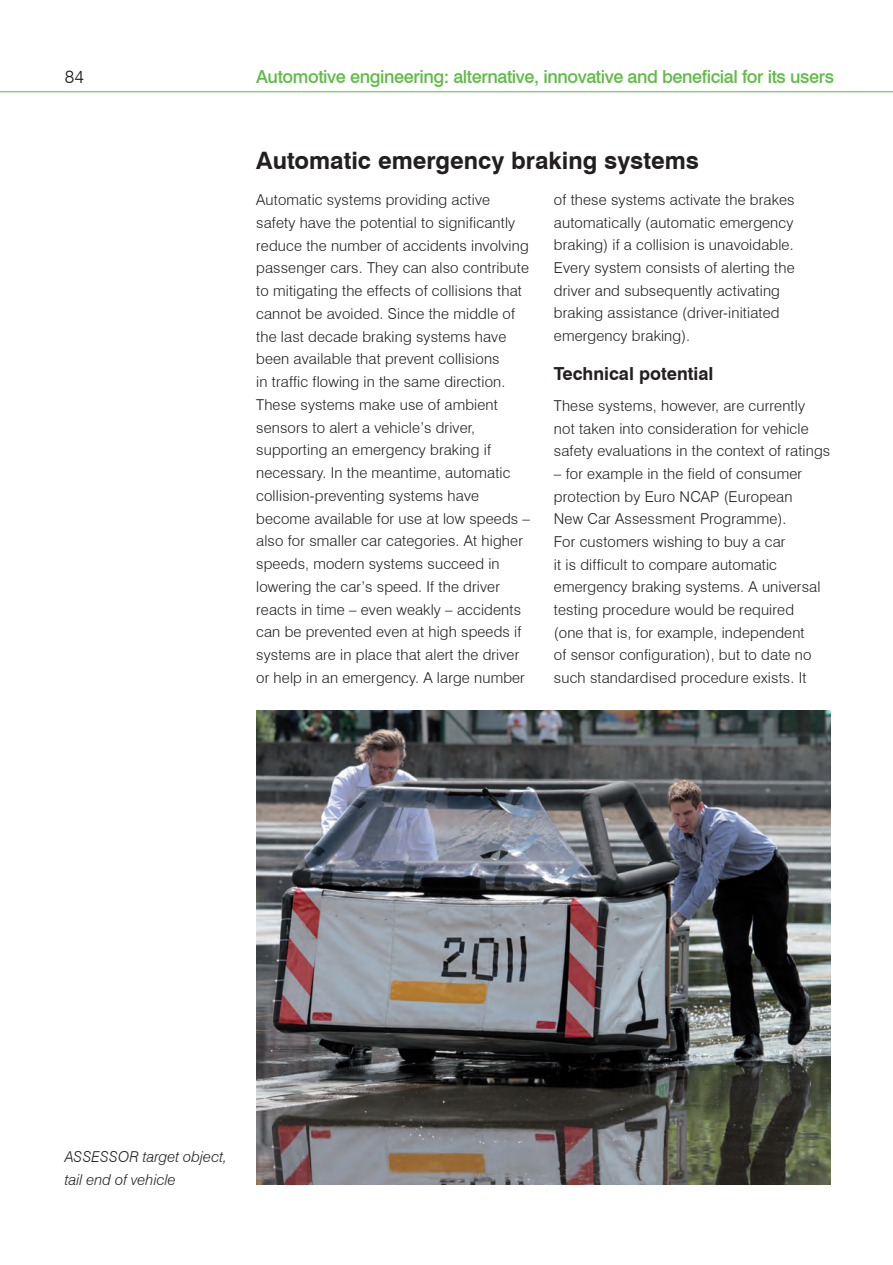
<style>
.page{position:relative;width:893px;height:1265px;background:#fff}
.page>*{position:absolute;margin:0;border:0;box-sizing:border-box;transform-origin:0 0}
.t1{font:700 24px "Swiss 721 BT";color:#231f20}
.t2{font:500 18px "Swiss 721 BT";letter-spacing:-.025em;color:#60bb46}
.Titel-3{font:700 18px "Swiss 721 BT";color:#231f20}
.t3{font:300 18px "Swiss 721 BT";color:#231f20}
.Text{font:300 15px/22.8px "Swiss 721 BT";letter-spacing:.01em;color:#231f20}
.t4{font:italic 300 15px/22.5px "Swiss 721 BT";color:#231f20}
</style>
<div class="page">
<hr style="left:0;top:91px;width:893px;height:1px;background:#95c888">
<img style="left:256px;top:710px;width:574px;height:474px">
<p class="t3" style="left:65px;top:66px;width:21px">84</p>
<p class="t2" style="left:256px;top:66px;width:579px">Automotive engineering: alternative, innovative and beneficial for its users</p>
<h1 class="t1" style="left:256px;top:146px;width:444px">Automatic emergency braking systems</h1>
<p class="Text" style="left:256px;top:188px;width:275px">Automatic systems providing active safety have the potential to significantly reduce the number of accidents involving passenger cars. They can also contribute to mitigating the effects of collisions that cannot be avoided. Since the middle of the last decade braking systems have been available that prevent collisions<br>in traffic flowing in the same direction.<br>These systems make use of ambient sensors to alert a vehicle’s driver, supporting an emergency braking if necessary. In the meantime, automatic collision-preventing systems have become available for use at low speeds – also for smaller car categories. At higher speeds, modern systems succeed in lowering the car’s speed. If the driver reacts in time – even weakly – accidents can be prevented even at high speeds if systems are in place that alert the driver or help in an emergency. A large number</p>
<p class="Text" style="left:554px;top:188px;width:242px">of these systems activate the brakes automatically (automatic emergency braking) if a collision is unavoidable.<br>Every system consists of alerting the driver and subsequently activating braking assistance (driver-initiated emergency braking).</p>
<p class="Titel-3" style="left:554px;top:362px;width:161px">Technical potential</p>
<p class="Text" style="left:554px;top:394px;width:278px">These systems, however, are currently<br>not taken into consideration for vehicle safety evaluations in the context of ratings</p>
<p class="Text" style="left:554px;top:462px;width:268px">– for example in the field of consumer protection by Euro NCAP (European New Car Assessment Programme).<br>For customers wishing to buy a car<br>it is difficult to compare automatic emergency braking systems. A universal testing procedure would be required (one that is, for example, independent of sensor configuration), but to date no such standardised procedure exists. It</p>
<p class="t4" style="left:65px;top:1145px;width:164px">ASSESSOR target object, tail end of vehicle</p>
</div>
